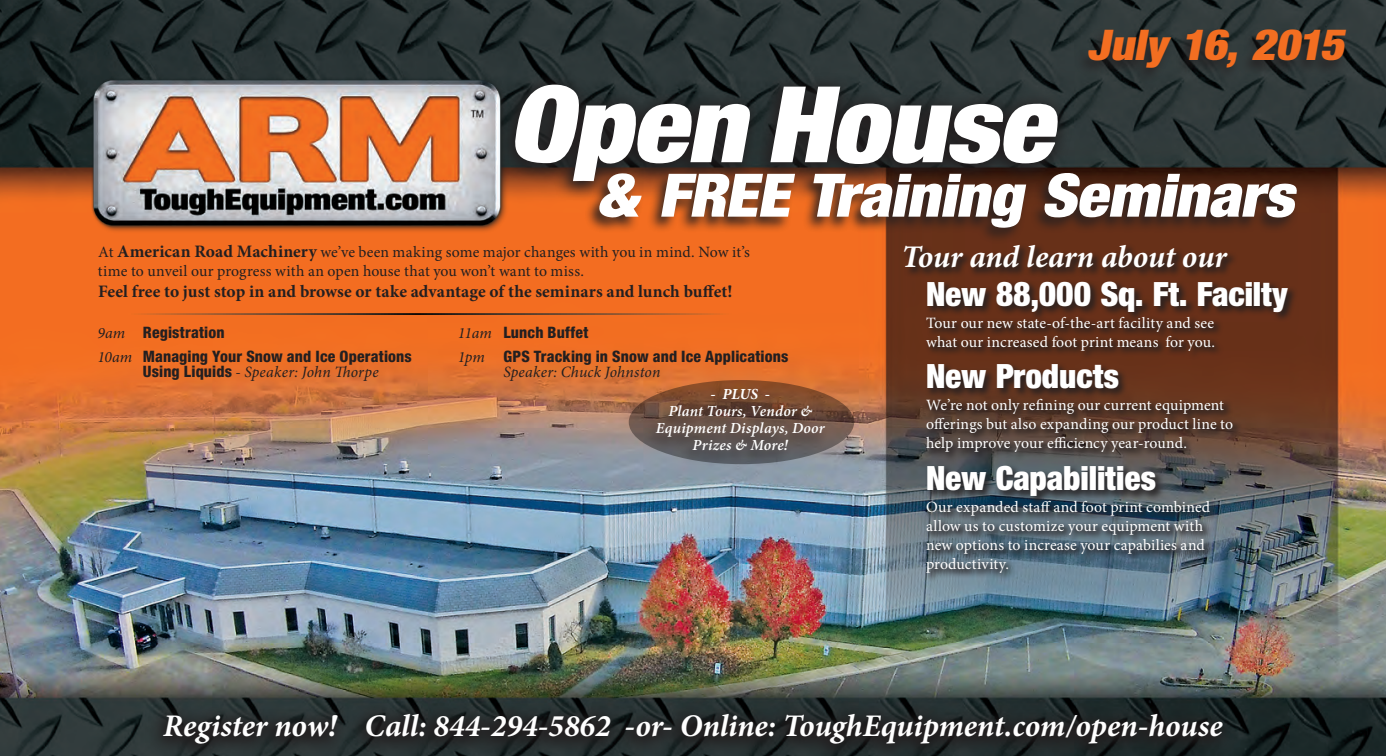
<style>
.page{position:relative;width:1386px;height:756px;background:#fff}
.page>*{position:absolute;margin:0;border:0;box-sizing:border-box;transform-origin:0 0}
.t1{font:italic 105px "Harvest";color:#fff;scale:1.1 1}
.t2{font:italic 59.5px "Harvest";color:#fff;scale:1.1 1}
.t3{font:italic 42px "Harvest";color:#f36e21;scale:1.1 1}
.t4{font:33.25px "Harvest";letter-spacing:-.005em;color:#fff}
.t5{font:italic 700 31.5px "Minion Pro";letter-spacing:-.005em;color:#fff}
.t6{font:700 17.5px "Minion Pro";letter-spacing:.005em;color:#231f20}
.body_text{font:15.75px/18.9px "Minion Pro";letter-spacing:.005em;color:#fff}
.t7{font:800 condensed 15.75px/15.8px "Helvetica Neue";letter-spacing:.01em;color:#231f20}
.t8{font:15.75px/18.9px "Minion Pro";letter-spacing:.005em;color:#231f20}
.t9{font:italic 600 15.4px/17px "Minion Pro";letter-spacing:.01em;color:#fff;text-align:center}
.t10{font:italic 700 15.4px "Minion Pro";color:#fff}
.s1{font-weight:700;font-size:17.5px}
.s2{font-family:"Minion Pro";font-weight:400;font-style:italic;font-stretch:normal}
</style>
<div class="page">
<img style="left:0;top:0;width:1386px;height:756px">
<svg style="left:527px;top:71px;width:545px;height:130px;background:#292726"></svg>
<div style="left:585px;top:171px;width:715px;height:73px;background:#231f20;opacity:.85"></div>
<div style="left:1074px;top:27px;width:276px;height:57px;background:#231f20;opacity:.85"></div>
<div style="left:925px;top:279px;width:373px;height:43px;background:#231f20;opacity:.84"></div>
<div style="left:925px;top:362px;width:204px;height:37px;background:#231f20;opacity:.84"></div>
<div style="left:925px;top:463px;width:241px;height:44px;background:#231f20;opacity:.84"></div>
<div style="left:924px;top:314px;width:300px;height:47px;background:#231f20;opacity:.84"></div>
<div style="left:924px;top:396px;width:319px;height:66px;background:#231f20;opacity:.84"></div>
<div style="left:924px;top:499px;width:297px;height:84px;background:#231f20;opacity:.84"></div>
<svg style="left:145px;top:700px;width:1091px;height:56px;background:#222728"></svg>
<div style="left:902px;top:242px;width:336px;height:36px;background:#231f20;opacity:.84"></div>
<svg style="left:629px;top:380px;width:225px;height:84px;background:#77503c"></svg>
<div style="left:643px;top:387px;width:185px;height:79px;background:#231f20;opacity:.85"></div>
<img style="left:67px;top:58px;width:460px;height:188px">
<hr style="left:97px;top:313px;width:705px;height:2px;background:#fff">
<p class="t3" style="left:1088px;top:25px;width:241px">July 16, 2015</p>
<p class="t1" style="left:509px;top:74px;width:514px">Open House</p>
<p class="t2" style="left:596px;top:167px;width:645px">&amp; FREE Training Seminars</p>
<p class="t8" style="left:98px;top:243px;width:654px">At <span class="s1">American Road Machinery</span> we’ve been making some major changes with you in mind. Now it’s time to unveil our progress with an open house that you won’t want to miss.</p>
<p class="t6" style="left:98px;top:279px;width:636px">Feel free to just stop in and browse or take advantage of the seminars and lunch buffet!</p>
<p class="t7" style="left:97px;top:324px;width:129px"><span class="s2">9am</span> Registration</p>
<p class="t7" style="left:143px;top:348px;width:271px;text-indent:-46px"><span class="s2">10am</span> Managing Your Snow and Ice Operations<br>Using Liquids <span class="s2">- Speaker: John Thorpe</span></p>
<p class="t7" style="left:458px;top:324px;width:132px"><span class="s2">11am</span> Lunch Buffet</p>
<p class="t7" style="left:503px;top:348px;width:287px;text-indent:-46px"><span class="s2">1pm</span> GPS Tracking in Snow and Ice Applications<br><span class="s2">Speaker: Chuck Johnston</span></p>
<p class="t10" style="left:710px;top:383px;width:61px">- PLUS -</p>
<p class="t9" style="left:656px;top:402px;width:170px">Plant Tours, Vendor &amp;<br>Equipment Displays, Door<br>Prizes &amp; More!</p>
<p class="t5" style="left:901px;top:235px;width:327px">Tour and learn about our</p>
<p class="t4" style="left:926px;top:278px;width:363px">New 88,000 Sq. Ft. Facilty</p>
<p class="body_text" style="left:926px;top:313px;width:291px">Tour our new state-of-the-art facility and see what our increased foot print means for you.</p>
<p class="t4" style="left:926px;top:360px;width:194px">New Products</p>
<p class="body_text" style="left:926px;top:396px;width:309px">We’re not only refining our current equipment offerings but also expanding our product line to help improve your efficiency year-round.</p>
<p class="t4" style="left:926px;top:462px;width:231px">New Capabilities</p>
<p class="body_text" style="left:926px;top:498px;width:286px">Our expanded staff and foot print combined allow us to customize your equipment with new options to increase your capabilies and productivity.</p>
<p class="t5" style="left:163px;top:704px;width:1061px">Register now! Call: 844-294-5862 -or- Online: ToughEquipment.com/open-house</p>
</div>
